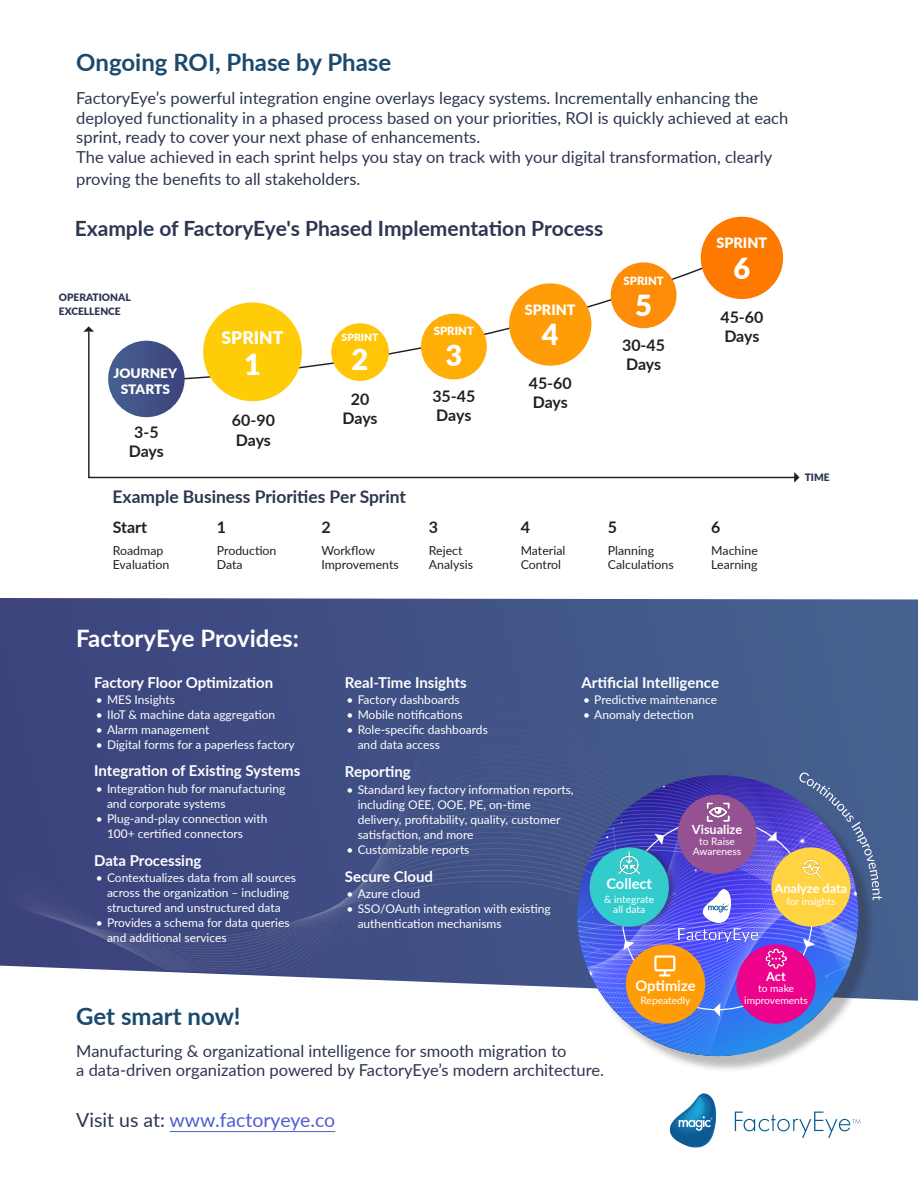
<style>
.page{position:relative;width:918px;height:1188px;background:#fff}
.page>*{position:absolute;margin:0;border:0;box-sizing:border-box;transform-origin:0 0}
.Regular_title{font:900 29.1px "Lato";color:#fff}
.Regular_title-2{font:700 24px "Lato";color:#1a4a6e}
.Big_title{font:700 24px "Lato";color:#fff}
.Paragraph_Style_1{font:700 21px "Lato";color:#2d3651}
.Paragraph_Style_3{font:19.5px "Lato";color:#4f5cd6}
.Paragraph_Style_1-2{font:700 17.4px "Lato";color:#2d3651}
.Regular_title-3{font:900 17.4px "Lato";color:#fff}
.Paragraph_Style_1-3{font:16.5px/19.5px "Lato";color:#2d3651}
.Paragraph_Style_3-2{font:16.5px/19.5px "Lato";color:#2d3651}
.t1{font:700 15.9px/19.2px "Lato";letter-spacing:-.01em;color:#231f20}
.Paragraph_Style_3-3{font:700 15px "Lato";color:#fff}
.Big_title-2{font:700 14.7px "Lato";color:#fff}
.Regular_title-4{font:900 14.25px "Lato";color:#fff}
.Regular_title-5{font:900 13.05px/15.9px "Lato";color:#fff;text-align:center;scale:1.04 1}
.Big_title-3{font:700 12.75px "Lato";color:#fff}
.t2{font:12.3px/14.9px "Lato";color:#231f20}
.t3{font:12px/15px "Lato";color:#fff}
.Regular_title-6{font:900 11.4px "Lato";color:#fff}
.Big_title-4{font:10.2px/9.8px "Lato";color:#fff;text-align:center}
.Paragraph_Style_1-4{font:900 10.2px "Lato";color:#2d3651}
.Regular_title-7{font:900 10.05px "Lato";color:#fff;scale:1.04 1}
.s1{color:#2d3651}
</style>
<div class="page">
<svg style="left:0;top:598px;width:918px;height:403px;background:#4b5d8e"></svg>
<img style="left:0;top:658px;width:888px;height:338px">
<svg style="left:208px;top:256px;width:523px;height:74px"></svg>
<div style="left:701px;top:217px;width:82px;height:82px;background:#fe7900;border-radius:50%"></div>
<div style="left:611px;top:262px;width:66px;height:66px;background:#fe8c08;border-radius:50%"></div>
<div style="left:509px;top:283px;width:82px;height:83px;background:#ff9d08;border-radius:50%"></div>
<div style="left:421px;top:314px;width:66px;height:65px;background:#ffae07;border-radius:50%"></div>
<div style="left:331px;top:323px;width:58px;height:58px;background:#ffc607;border-radius:50%"></div>
<div style="left:203px;top:302px;width:99px;height:99px;background:#fecd07;border-radius:50%"></div>
<svg style="left:88px;top:330px;width:706px;height:149px"></svg>
<svg style="left:83px;top:326px;width:11px;height:6px"></svg>
<svg style="left:794px;top:472px;width:6px;height:11px"></svg>
<hr style="left:170px;top:1131px;width:165px;height:1px;background:#4f5cd6">
<svg style="left:735px;top:1112px;width:125px;height:26px"></svg>
<svg style="left:670px;top:1093px;width:46px;height:55px"></svg>
<div style="left:581px;top:779px;width:294px;height:294px;background:#231f20;opacity:.3"></div>
<svg style="left:661px;top:1047px;width:197px;height:9px"></svg>
<img style="left:577px;top:772px;width:305px;height:275px">
<p class="Regular_title-2" style="left:76px;top:45px;width:317px">Ongoing ROI, Phase by Phase</p>
<p class="Paragraph_Style_1-3" style="left:76px;top:88px;width:714px">FactoryEye s’ powerful integration engine overlays legacy systems. Incrementally enhancing the deployed functionality in a phased process based on your priorities, ROI is quickly achieved at each sprint, ready to cover your next phase of enhancements.</p>
<p class="Paragraph_Style_1-3" style="left:76px;top:145px;width:697px;line-height:22.5px">The value achieved in each sprint helps you stay on track with your digital transformation, clearly proving the benefits to all stakeholders.</p>
<p class="Paragraph_Style_1" style="left:75px;top:213px;width:530px">Example of FactoryEye s' Phased Implementation Process</p>
<p class="Paragraph_Style_1-4" style="left:59px;top:289px;width:73px">OPERATIONAL</p>
<p class="Paragraph_Style_1-4" style="left:59px;top:304px;width:63px">EXCELLENCE</p>
<p class="Regular_title-5" style="left:113px;top:364px;width:63px">JOURNEY<br>STARTS</p>
<p class="t1" style="left:129px;top:422px;width:37px;text-align:center">3-5<br>Days</p>
<p class="Regular_title-3" style="left:222px;top:325px;width:63px">SPRINT</p>
<p class="Regular_title" style="left:244px;top:342px;width:18px">1</p>
<p class="t1" style="left:232px;top:410px;width:45px">60-90</p>
<p class="t1" style="left:236px;top:430px;width:37px">Days</p>
<p class="Regular_title-7" style="left:342px;top:330px;width:37px">SPRINT</p>
<p class="Regular_title" style="left:352px;top:338px;width:18px">2</p>
<p class="t1" style="left:351px;top:389px;width:20px">20</p>
<p class="t1" style="left:343px;top:408px;width:37px">Days</p>
<p class="Paragraph_Style_1-2" style="left:113px;top:483px;width:295px">Example Business Priorities Per Sprint</p>
<p class="Regular_title-6" style="left:434px;top:323px;width:42px">SPRINT</p>
<p class="Regular_title" style="left:445px;top:333px;width:18px">3</p>
<p class="t1" style="left:432px;top:386px;width:45px">35-45</p>
<p class="t1" style="left:436px;top:405px;width:37px">Days</p>
<p class="Regular_title-4" style="left:525px;top:299px;width:52px">SPRINT</p>
<p class="Regular_title" style="left:542px;top:313px;width:18px">4</p>
<p class="t1" style="left:529px;top:373px;width:45px">45-60</p>
<p class="t1" style="left:533px;top:392px;width:37px">Days</p>
<p class="Regular_title-6" style="left:624px;top:272px;width:42px">SPRINT</p>
<p class="Regular_title" style="left:635px;top:283px;width:18px">5</p>
<p class="t1" style="left:622px;top:335px;width:45px">30-45</p>
<p class="t1" style="left:626px;top:354px;width:37px">Days</p>
<p class="t1" style="left:113px;top:517px;width:36px">Start</p>
<p class="t2" style="left:113px;top:542px;width:58px">Roadmap<br>Evaluation</p>
<p class="t1" style="left:217px;top:517px;width:11px">1</p>
<p class="t2" style="left:217px;top:542px;width:61px">Production<br>Data</p>
<p class="t1" style="left:321px;top:517px;width:11px">2</p>
<p class="t2" style="left:321px;top:542px;width:79px">Workflow<br>Improvements</p>
<p class="t1" style="left:429px;top:517px;width:11px">3</p>
<p class="t2" style="left:429px;top:542px;width:46px">Reject<br>Analysis</p>
<p class="t1" style="left:521px;top:517px;width:11px">4</p>
<p class="t2" style="left:521px;top:542px;width:46px">Material<br>Control</p>
<p class="t1" style="left:608px;top:517px;width:11px">5</p>
<p class="t2" style="left:608px;top:542px;width:67px">Planning<br>Calculations</p>
<p class="Regular_title-4" style="left:717px;top:232px;width:52px">SPRINT</p>
<p class="Regular_title" style="left:734px;top:246px;width:18px">6</p>
<p class="t1" style="left:720px;top:307px;width:45px">45-60<br>Days</p>
<p class="t1" style="left:711px;top:517px;width:11px">6</p>
<p class="t2" style="left:711px;top:542px;width:48px">Machine<br>Learning</p>
<p class="Paragraph_Style_1-4" style="left:805px;top:469px;width:26px">TIME</p>
<p class="Big_title" style="left:76px;top:621px;width:224px">FactoryEye Provides:</p>
<p class="Paragraph_Style_3-3" style="left:94px;top:671px;width:181px">Factory Floor Optimization</p>
<p class="t3" style="left:96px;top:692px;width:81px">• MES Insights</p>
<p class="t3" style="left:96px;top:707px;width:181px">• IIoT &amp; machine data aggregation</p>
<p class="t3" style="left:96px;top:722px;width:115px">• Alarm management</p>
<p class="t3" style="left:96px;top:737px;width:200px">• Digital forms for a paperless factory</p>
<p class="Paragraph_Style_3-3" style="left:94px;top:760px;width:208px">Integration of Existing Systems</p>
<p class="t3" style="left:107px;top:780px;width:180px;text-indent:-11px">• Integration hub for manufacturing and corporate systems</p>
<p class="t3" style="left:107px;top:810px;width:162px;text-indent:-11px">• Plug-and-play connection with<br>100+ certified connectors</p>
<p class="Paragraph_Style_3-3" style="left:94px;top:849px;width:109px">Data Processing</p>
<p class="t3" style="left:96px;top:870px;width:202px;text-align:center">• Contextualizes data from all sources across the organization – including structured and unstructured data</p>
<p class="t3" style="left:107px;top:915px;width:184px;text-indent:-11px">• Provides a schema for data queries and additional services</p>
<p class="Paragraph_Style_3-3" style="left:345px;top:671px;width:123px">Real-Time Insights</p>
<p class="t3" style="left:346px;top:692px;width:115px">• Factory dashboards</p>
<p class="t3" style="left:346px;top:707px;width:118px">• Mobile notifications</p>
<p class="t3" style="left:358px;top:722px;width:132px;text-indent:-11px">• Role-specific dashboards and data access</p>
<p class="Paragraph_Style_3-3" style="left:345px;top:761px;width:67px">Reporting</p>
<p class="t3" style="left:358px;top:781px;width:217px;text-indent:-11px">• Standard key factory information reports, including OEE, OOE, PE, on-time delivery, profitability, quality, customer satisfaction, and more</p>
<p class="t3" style="left:346px;top:841px;width:125px">• Customizable reports</p>
<p class="Paragraph_Style_3-3" style="left:345px;top:865px;width:90px">Secure Cloud</p>
<p class="t3" style="left:346px;top:886px;width:75px">• Azure cloud</p>
<p class="t3" style="left:358px;top:901px;width:195px;text-indent:-11px">• SSO/OAuth integration with existing authentication mechanisms</p>
<p class="Paragraph_Style_3-3" style="left:581px;top:671px;width:139px">Artificial Intelligence</p>
<p class="t3" style="left:583px;top:692px;width:136px">• Predictive maintenance</p>
<p class="t3" style="left:583px;top:707px;width:112px">• Anomaly detection</p>
<p class="Big_title-2" style="left:606px;top:873px;width:47px">Collect</p>
<p class="Big_title-4" style="left:604px;top:894px;width:51px">&amp; integrate all data</p>
<p class="Big_title-3" style="left:692px;top:820px;width:52px">Visualize</p>
<p class="Big_title-4" style="left:693px;top:836px;width:50px">to Raise<br>Awareness</p>
<p class="Big_title-3" style="left:775px;top:879px;width:74px">Analyze data</p>
<p class="Big_title-4" style="left:786px;top:896px;width:51px">for insights</p>
<p class="Regular_title-2" style="left:76px;top:998px;width:166px">Get smart now!</p>
<p class="Paragraph_Style_3-2" style="left:76px;top:1040px;width:529px">Manufacturing &amp; organizational intelligence for smooth migration to<br>a data-driven organization powered by FactoryEye s’ modern architecture.</p>
<p class="Paragraph_Style_3" style="left:76px;top:1106px;width:261px"><span class="s1">Visit us at:</span> www.factoryeye.co</p>
<p class="Big_title-2" style="left:636px;top:975px;width:62px">Optimize</p>
<p class="Big_title-4" style="left:641px;top:995px;width:51px">Repeatedly</p>
<p class="Big_title-3" style="left:766px;top:967px;width:21px">Act</p>
<p class="Big_title-4" style="left:758px;top:983px;width:37px">to make</p>
<p class="Big_title-4" style="left:744px;top:995px;width:65px">improvements</p>
</div>
